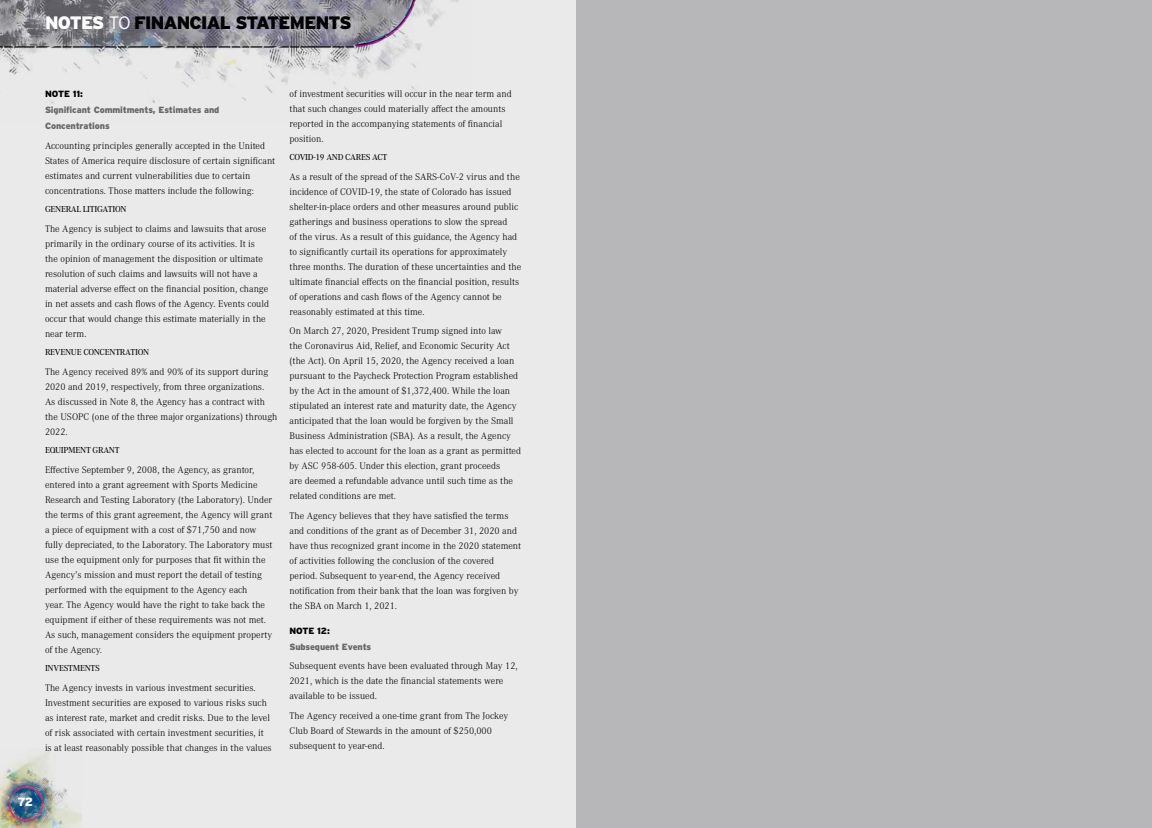
<style>
.page{position:relative;width:1152px;height:828px;background:#fff}
.page>*{position:absolute;margin:0;border:0;box-sizing:border-box;transform-origin:0 0}
.t1{font:900 18px "Interstate";letter-spacing:-.04em;color:#000}
.t2{font:900 12px "Interstate";color:#fff}
.t3{font:300 10px/15px "Corporate A Pro";color:#000}
.t4{font:500 9px "Corporate A Pro";letter-spacing:-.03em;color:#000}
.t5{font:900 9px/16px "Interstate";letter-spacing:-.015em;color:#686869}
.t6{font:900 9px "Interstate";letter-spacing:-.015em;color:#000}
.s1{color:#fff}
.s2{font-weight:300;color:#fff}
</style>
<div class="page">
<div style="left:0;top:0;width:576px;height:828px;background:#eaeaea"></div>
<img style="left:0;top:0;width:458px;height:104px">
<img style="left:0;top:748px;width:81px;height:80px">
<div style="left:576px;top:0;width:576px;height:828px;background:#b7b7b9"></div>
<h1 class="t1" style="left:45px;top:12px;width:308px"><span class="s1">NOTES</span> <span class="s2">TO</span> FINANCIAL STATEMENTS</h1>
<p class="t6" style="left:45px;top:89px;width:39px">NOTE 11:</p>
<p class="t5" style="left:45px;top:102px;width:176px">Significant Commitments, Estimates and<br>Concentrations</p>
<p class="t3" style="left:45px;top:137px;width:232px">Accounting principles generally accepted in the United States of America require disclosure of certain significant estimates and current vulnerabilities due to certain concentrations. Those matters include the following:</p>
<p class="t4" style="left:45px;top:203px;width:83px">GENERAL LITIGATION</p>
<p class="t3" style="left:45px;top:220px;width:226px">The Agency is subject to claims and lawsuits that arose primarily in the ordinary course of its activities. It is the opinion of management the disposition or ultimate resolution of such claims and lawsuits will not have a material adverse effect on the financial position, change in net assets and cash flows of the Agency. Events could occur that would change this estimate materially in the near term.</p>
<p class="t4" style="left:45px;top:346px;width:106px">REVENUE CONCENTRATION</p>
<p class="t3" style="left:45px;top:363px;width:234px">The Agency received 89% and 90% of its support during 2020 and 2019, respectively, from three organizations.<br>As discussed in Note 8, the Agency has a contract with the USOPC (one of the three major organizations) through 2022.</p>
<p class="t4" style="left:45px;top:444px;width:76px">EQUIPMENT GRANT</p>
<p class="t3" style="left:45px;top:461px;width:229px">Effective September 9, 2008, the Agency, as grantor, entered into a grant agreement with Sports Medicine Research and Testing Laboratory (the Laboratory). Under the terms of this grant agreement, the Agency will grant a piece of equipment with a cost of $71,750 and now fully depreciated, to the Laboratory. The Laboratory must use the equipment only for purposes that fit within the Agency’s mission and must report the detail of testing performed with the equipment to the Agency each<br>year. The Agency would have the right to take back the equipment if either of these requirements was not met.<br>As such, management considers the equipment property of the Agency.</p>
<p class="t4" style="left:45px;top:662px;width:56px">INVESTMENTS</p>
<p class="t3" style="left:45px;top:679px;width:228px">The Agency invests in various investment securities.<br>Investment securities are exposed to various risks such as interest rate, market and credit risks. Due to the level of risk associated with certain investment securities, it is at least reasonably possible that changes in the values</p>
<p class="t3" style="left:290px;top:86px;width:224px">of investment securities will occur in the near term and that such changes could materially affect the amounts reported in the accompanying statements of financial position.</p>
<p class="t4" style="left:290px;top:151px;width:99px">COVID-19 AND CARES ACT</p>
<p class="t3" style="left:290px;top:169px;width:233px">As a result of the spread of the SARS-CoV-2 virus and the incidence of COVID-19, the state of Colorado has issued shelter-in-place orders and other measures around public gatherings and business operations to slow the spread<br>of the virus. As a result of this guidance, the Agency had to significantly curtail its operations for approximately three months. The duration of these uncertainties and the ultimate financial effects on the financial position, results of operations and cash flows of the Agency cannot be reasonably estimated at this time.</p>
<p class="t3" style="left:290px;top:323px;width:233px">On March 27, 2020, President Trump signed into law<br>the Coronavirus Aid, Relief, and Economic Security Act (the Act). On April 15, 2020, the Agency received a loan pursuant to the Paycheck Protection Program established by the Act in the amount of $1,372,400. While the loan stipulated an interest rate and maturity date, the Agency anticipated that the loan would be forgiven by the Small Business Administration (SBA). As a result, the Agency has elected to account for the loan as a grant as permitted by ASC 958-605. Under this election, grant proceeds<br>are deemed a refundable advance until such time as the related conditions are met.</p>
<p class="t3" style="left:290px;top:508px;width:233px">The Agency believes that they have satisfied the terms and conditions of the grant as of December 31, 2020 and have thus recognized grant income in the 2020 statement of activities following the conclusion of the covered period. Subsequent to year-end, the Agency received notification from their bank that the loan was forgiven by the SBA on March 1, 2021.</p>
<p class="t6" style="left:290px;top:625px;width:42px">NOTE 12:</p>
<p class="t5" style="left:290px;top:639px;width:83px">Subsequent Events</p>
<p class="t3" style="left:290px;top:658px;width:230px">Subsequent events have been evaluated through May 12,<br>2021, which is the date the financial statements were available to be issued.</p>
<p class="t3" style="left:290px;top:708px;width:220px">The Agency received a one-time grant from The Jockey<br>Club Board of Stewards in the amount of $250,000 subsequent to year-end.</p>
<p class="t2" style="left:17px;top:795px;width:17px">72</p>
</div>
